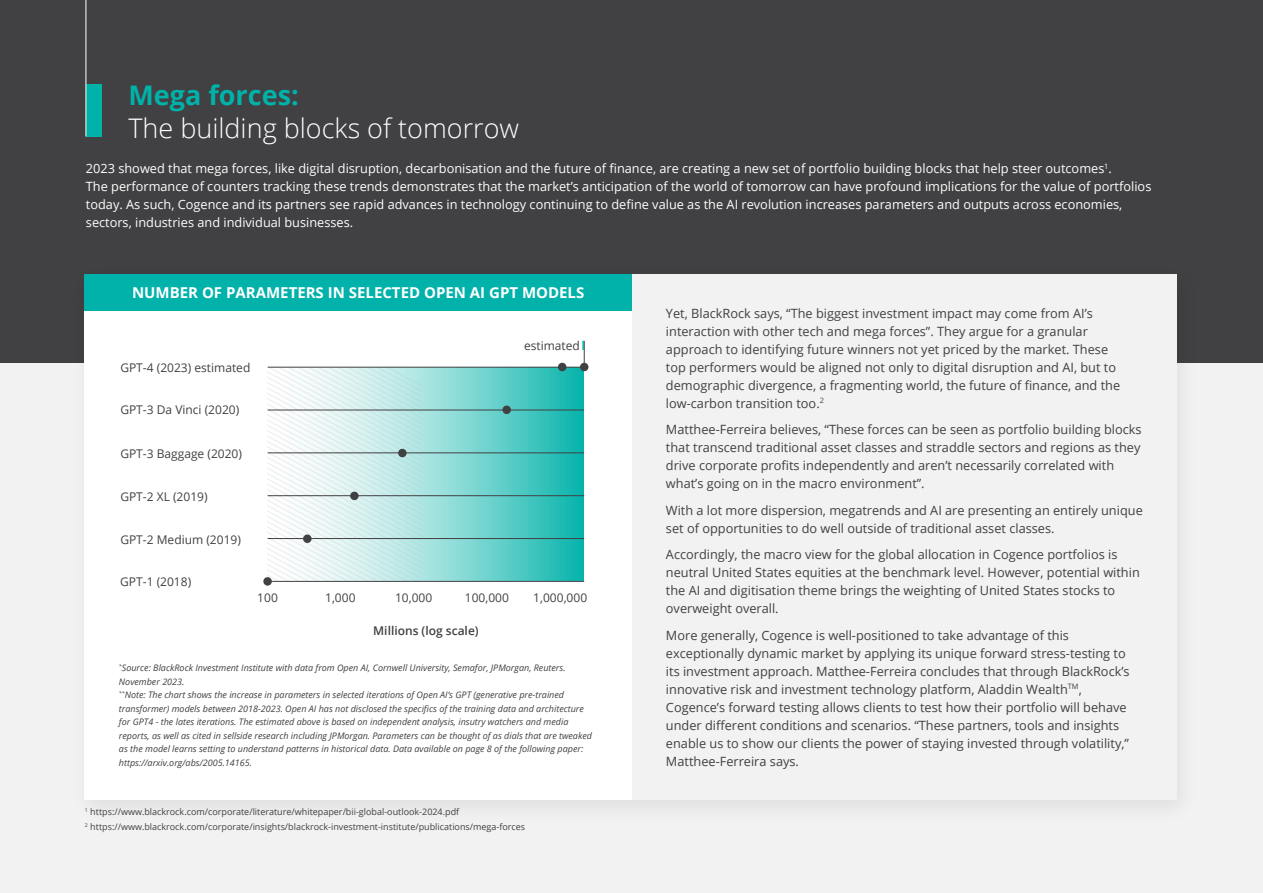
<style>
.page{position:relative;width:1263px;height:893px;background:#f2f2f2}
.page>*{position:absolute;margin:0;border:0;box-sizing:border-box;transform-origin:0 0}
.t1{font:300 27px "Open Sans";color:#fff}
.t2{font:700 27px "Open Sans";color:#00b2a9}
.t3{font:700 15px "Open Sans";color:#fff}
.t4{font:12.75px/18px "Open Sans";color:#414042}
.t5{font:12.75px/18px "Open Sans";color:#fff}
.t6{font:12px "Open Sans";color:#414042}
.t7{font:600 12px "Open Sans";color:#414042}
.t8{font:italic 9px/13.5px "Open Sans";color:#414042}
.t9{font:9px "Open Sans";color:#414042}
</style>
<div class="page">
<div style="left:0;top:0;width:1263px;height:362px;background:#414042"></div>
<div style="left:86px;top:84px;width:15px;height:52px;background:#00b2a9"></div>
<hr style="left:86px;top:0;width:1px;height:136px;background:#fff">
<div style="left:69px;top:262px;width:1131px;height:564px;background:#000;opacity:.08"></div>
<div style="left:84px;top:274px;width:1093px;height:526px;background:#fff"></div>
<div style="left:632px;top:274px;width:545px;height:526px;background:#f2f2f2"></div>
<svg style="left:421px;top:368px;width:163px;height:213px;background:#5dccc7"></svg>
<svg style="left:268px;top:368px;width:153px;height:213px"></svg>
<hr style="left:268px;top:367px;width:316px;height:1px;background:#414042">
<hr style="left:268px;top:410px;width:316px;height:1px;background:#414042">
<hr style="left:268px;top:453px;width:316px;height:1px;background:#414042">
<hr style="left:268px;top:495px;width:316px;height:1px;background:#414042">
<hr style="left:268px;top:538px;width:316px;height:1px;background:#414042">
<hr style="left:268px;top:581px;width:316px;height:1px;background:#414042">
<div style="left:303px;top:534px;width:9px;height:9px;background:#414042;border-radius:50%"></div>
<div style="left:350px;top:492px;width:9px;height:8px;background:#414042;border-radius:50%"></div>
<div style="left:398px;top:449px;width:9px;height:8px;background:#414042;border-radius:50%"></div>
<div style="left:502px;top:406px;width:9px;height:8px;background:#414042;border-radius:50%"></div>
<div style="left:558px;top:363px;width:8px;height:8px;background:#414042;border-radius:50%"></div>
<div style="left:580px;top:363px;width:8px;height:8px;background:#414042;border-radius:50%"></div>
<div style="left:263px;top:577px;width:9px;height:9px;background:#414042;border-radius:50%"></div>
<div style="left:84px;top:274px;width:548px;height:37px;background:#00b2a9"></div>
<svg style="left:582px;top:341px;width:3px;height:23px"></svg>
<h1 class="t2" style="left:128px;top:76px;width:172px">Mega forces:</h1>
<h1 class="t1" style="left:128px;top:110px;width:392px">The building blocks of tomorrow</h1>
<p class="t5" style="left:86px;top:159px;width:1067px">2023 showed that mega forces, like digital disruption, decarbonisation and the future of finance, are creating a new set of portfolio building blocks that help steer outcomes<sup>1</sup>.<br>The performance of counters tracking these trends demonstrates that the market’s anticipation of the world of tomorrow can have profound implications for the value of portfolios today. As such, Cogence and its partners see rapid advances in technology continuing to define value as the AI revolution increases parameters and outputs across economies, sectors, industries and individual businesses.</p>
<p class="t3" style="left:132px;top:282px;width:454px">NUMBER OF PARAMETERS IN SELECTED OPEN AI GPT MODELS</p>
<p class="t6" style="left:120px;top:359px;width:132px">GPT-4 (2023) estimated</p>
<p class="t6" style="left:524px;top:337px;width:57px">estimated</p>
<p class="t6" style="left:120px;top:402px;width:120px">GPT-3 Da Vinci (2020)</p>
<p class="t6" style="left:120px;top:445px;width:123px">GPT-3 Baggage (2020)</p>
<p class="t6" style="left:120px;top:488px;width:89px">GPT-2 XL (2019)</p>
<p class="t6" style="left:120px;top:531px;width:122px">GPT-2 Medium (2019)</p>
<p class="t6" style="left:120px;top:574px;width:73px">GPT-1 (2018)</p>
<p class="t6" style="left:257px;top:589px;width:22px">100</p>
<p class="t6" style="left:325px;top:589px;width:32px">1,000</p>
<p class="t6" style="left:395px;top:589px;width:39px">10,000</p>
<p class="t6" style="left:465px;top:589px;width:46px">100,000</p>
<p class="t6" style="left:533px;top:589px;width:55px">1,000,000</p>
<p class="t7" style="left:373px;top:622px;width:107px">Millions (log scale)</p>
<p class="t8" style="left:119px;top:661px;width:475px"><sup>*</sup>Source: BlackRock Investment Institute with data from Open AI, Cornwell University, Semafor, JPMorgan, Reuters.<br>November 2023.<br><sup>**</sup>Note: The chart shows the increase in parameters in selected iterations of Open AI’s GPT (generative pre-trained transformer) models between 2018-2023. Open AI has not disclosed the specifics of the training data and architecture for GPT4 - the lates iterations. The estimated above is based on independent analysis, insutry watchers and media reports, as well as cited in sellside research including JPMorgan. Parameters can be thought of as dials that are tweaked as the model learns setting to understand patterns in historical data. Data available on page 8 of the following paper: https://arxiv.org/abs/2005.14165.</p>
<p class="t9" style="left:85px;top:805px;width:376px"><sup>1</sup> https://www.blackrock.com/corporate/literature/whitepaper/bii-global-outlook-2024.pdf</p>
<p class="t9" style="left:85px;top:820px;width:442px"><sup>2</sup> https://www.blackrock.com/corporate/insights/blackrock-investment-institute/publications/mega-forces</p>
<p class="t4" style="left:666px;top:304px;width:456px">Yet, BlackRock says, “The biggest investment impact may come from AI’s interaction with other tech and mega forces”. They argue for a granular approach to identifying future winners not yet priced by the market. These top performers would be aligned not only to digital disruption and AI, but to demographic divergence, a fragmenting world, the future of finance, and the low-carbon transition too.<sup>2</sup></p>
<p class="t4" style="left:666px;top:420px;width:477px">Matthee-Ferreira believes, “These forces can be seen as portfolio building blocks that transcend traditional asset classes and straddle sectors and regions as they drive corporate profits independently and aren’t necessarily correlated with what’s going on in the macro environment”.</p>
<p class="t4" style="left:666px;top:501px;width:478px">With a lot more dispersion, megatrends and AI are presenting an entirely unique set of opportunities to do well outside of traditional asset classes.</p>
<p class="t4" style="left:666px;top:545px;width:475px">Accordingly, the macro view for the global allocation in Cogence portfolios is neutral United States equities at the benchmark level. However, potential within the AI and digitisation theme brings the weighting of United States stocks to overweight overall.</p>
<p class="t4" style="left:666px;top:626px;width:465px">More generally, Cogence is well-positioned to take advantage of this exceptionally dynamic market by applying its unique forward stress-testing to its investment approach. Matthee-Ferreira concludes that through BlackRock’s innovative risk and investment technology platform, Aladdin Wealth<sup>TM</sup>, Cogence’s forward testing allows clients to test how their portfolio will behave under different conditions and scenarios. “These partners, tools and insights enable us to show our clients the power of staying invested through volatility,” Matthee-Ferreira says.</p>
</div>
